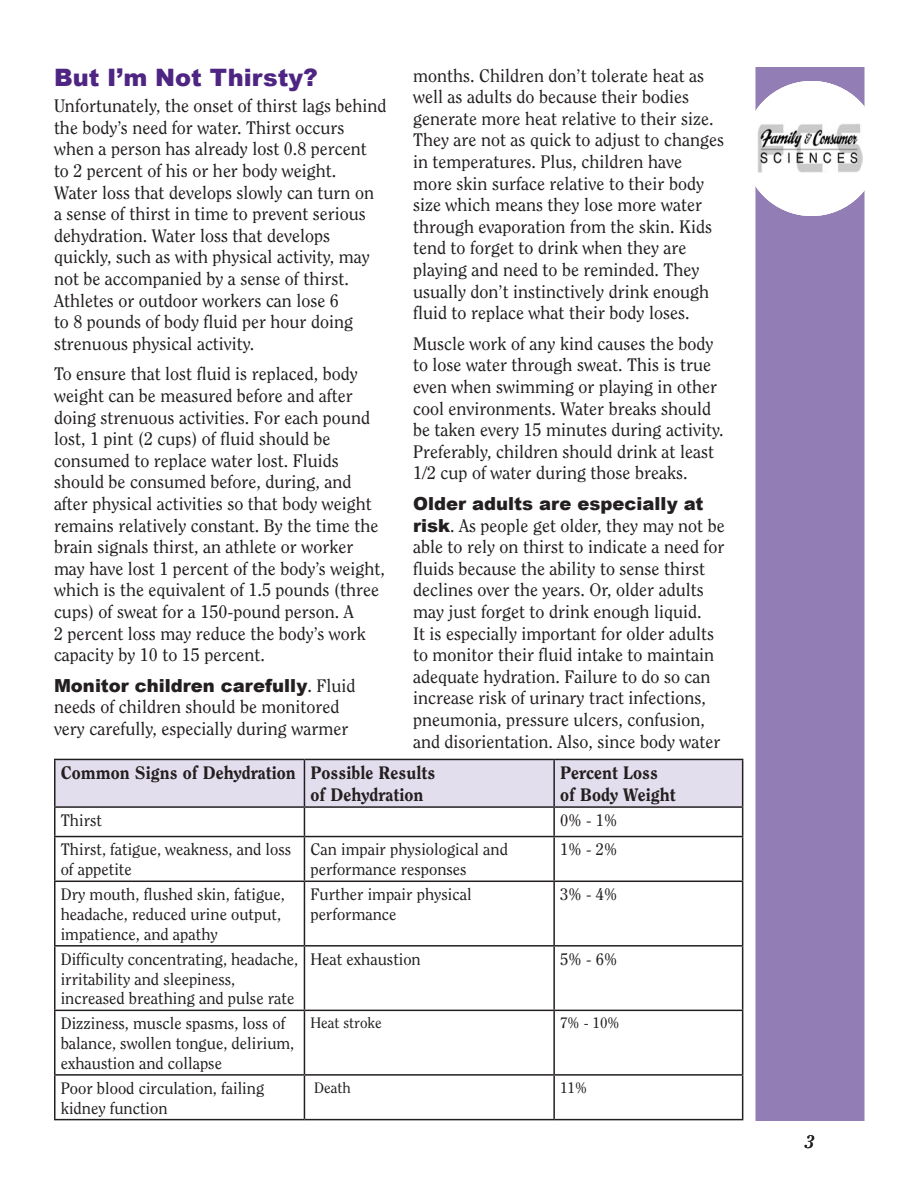
<style>
.page{position:relative;width:918px;height:1188px;background:#fff}
.page>*{position:absolute;margin:0;border:0;box-sizing:border-box;transform-origin:0 0}
.primary_head{font:900 24px "Arial";color:#4e2582}
.Body_text{font:18px/21.6px "Clearface";color:#231f20}
.Body_text-2{font:800 18px/21.6px "Clearface";color:#231f20}
.Body_text-3{font:italic 700 18px "Clearface";color:#231f20}
.Body_text-4{font:16.5px/19.8px "Clearface";color:#231f20}
.Body_text-5{font:15px "Clearface";color:#231f20}
.s1{font-family:"Arial";font-weight:900}
.s2{font-weight:700}
</style>
<div class="page">
<div style="left:756px;top:68px;width:108px;height:1052px;background:#927eb4"></div>
<hr style="left:54px;top:759px;width:250px;height:1px;background:#231f20">
<hr style="left:54px;top:760px;width:2px;height:46px;background:#231f20">
<hr style="left:54px;top:806px;width:250px;height:2px;background:#231f20">
<hr style="left:54px;top:808px;width:2px;height:28px;background:#231f20">
<svg style="left:55px;top:759px;width:688px;height:77px"></svg>
<hr style="left:54px;top:836px;width:250px;height:1px;background:#231f20">
<hr style="left:54px;top:837px;width:2px;height:44px;background:#231f20">
<hr style="left:304px;top:836px;width:250px;height:1px;background:#231f20">
<hr style="left:304px;top:837px;width:1px;height:44px;background:#231f20">
<hr style="left:554px;top:836px;width:189px;height:1px;background:#231f20">
<hr style="left:553px;top:837px;width:2px;height:44px;background:#231f20">
<hr style="left:742px;top:837px;width:1px;height:44px;background:#231f20">
<hr style="left:54px;top:881px;width:250px;height:1px;background:#231f20">
<hr style="left:54px;top:882px;width:2px;height:63px;background:#231f20">
<hr style="left:304px;top:881px;width:250px;height:1px;background:#231f20">
<hr style="left:304px;top:882px;width:1px;height:63px;background:#231f20">
<hr style="left:554px;top:881px;width:189px;height:1px;background:#231f20">
<hr style="left:553px;top:882px;width:2px;height:63px;background:#231f20">
<hr style="left:742px;top:882px;width:1px;height:63px;background:#231f20">
<hr style="left:54px;top:945px;width:250px;height:2px;background:#231f20">
<hr style="left:54px;top:947px;width:2px;height:63px;background:#231f20">
<hr style="left:304px;top:945px;width:250px;height:2px;background:#231f20">
<hr style="left:304px;top:947px;width:1px;height:63px;background:#231f20">
<hr style="left:554px;top:945px;width:189px;height:2px;background:#231f20">
<hr style="left:553px;top:947px;width:2px;height:63px;background:#231f20">
<hr style="left:742px;top:947px;width:1px;height:63px;background:#231f20">
<hr style="left:54px;top:1010px;width:250px;height:1px;background:#231f20">
<hr style="left:54px;top:1011px;width:2px;height:63px;background:#231f20">
<hr style="left:304px;top:1010px;width:250px;height:1px;background:#231f20">
<hr style="left:304px;top:1011px;width:1px;height:63px;background:#231f20">
<hr style="left:554px;top:1010px;width:189px;height:1px;background:#231f20">
<hr style="left:553px;top:1011px;width:2px;height:63px;background:#231f20">
<hr style="left:742px;top:1011px;width:1px;height:63px;background:#231f20">
<hr style="left:54px;top:1074px;width:250px;height:2px;background:#231f20">
<hr style="left:54px;top:1076px;width:2px;height:43px;background:#231f20">
<hr style="left:304px;top:1074px;width:250px;height:2px;background:#231f20">
<hr style="left:304px;top:1076px;width:1px;height:43px;background:#231f20">
<hr style="left:554px;top:1074px;width:189px;height:2px;background:#231f20">
<hr style="left:553px;top:1076px;width:2px;height:43px;background:#231f20">
<hr style="left:742px;top:1076px;width:1px;height:43px;background:#231f20">
<hr style="left:54px;top:1119px;width:250px;height:1px;background:#231f20">
<hr style="left:304px;top:1119px;width:250px;height:1px;background:#231f20">
<hr style="left:554px;top:1119px;width:189px;height:1px;background:#231f20">
<div style="left:744px;top:81px;width:135px;height:135px;background:#fff;border-radius:50%"></div>
<img style="left:758px;top:123px;width:104px;height:49px">
<p class="primary_head" style="left:54px;top:64px;width:265px">But I’m Not Thirsty?</p>
<p class="Body_text" style="left:54px;top:95px;width:334px">Unfortunately, the onset of thirst lags behind the body’s need for water. Thirst occurs when a person has already lost 0.8 percent<br>to 2 percent of his or her body weight.<br>Water loss that develops slowly can turn on a sense of thirst in time to prevent serious dehydration. Water loss that develops quickly, such as with physical activity, may not be accompanied by a sense of thirst.<br>Athletes or outdoor workers can lose 6<br>to 8 pounds of body fluid per hour doing strenuous physical activity.</p>
<p class="Body_text" style="left:54px;top:363px;width:332px">To ensure that lost fluid is replaced, body weight can be measured before and after doing strenuous activities. For each pound lost, 1 pint (2 cups) of fluid should be consumed to replace water lost. Fluids should be consumed before, during, and after physical activities so that body weight remains relatively constant. By the time the brain signals thirst, an athlete or worker may have lost 1 percent of the body’s weight, which is the equivalent of 1.5 pounds (three cups) of sweat for a 150-pound person. A<br>2 percent loss may reduce the body’s work capacity by 10 to 15 percent.</p>
<p class="Body_text" style="left:54px;top:675px;width:303px"><span class="s1">Monitor children carefully</span><span class="s2">.</span> Fluid needs of children should be monitored very carefully, especially during warmer</p>
<p class="Body_text" style="left:413px;top:64px;width:312px">months. Children don’t tolerate heat as well as adults do because their bodies generate more heat relative to their size.<br>They are not as quick to adjust to changes in temperatures. Plus, children have more skin surface relative to their body size which means they lose more water through evaporation from the skin. Kids tend to forget to drink when they are playing and need to be reminded. They usually don’t instinctively drink enough fluid to replace what their body loses.</p>
<p class="Body_text" style="left:413px;top:332px;width:312px">Muscle work of any kind causes the body to lose water through sweat. This is true even when swimming or playing in other cool environments. Water breaks should be taken every 15 minutes during activity.<br>Preferably, children should drink at least 1/2 cup of water during those breaks.</p>
<p class="Body_text" style="left:413px;top:493px;width:313px"><span class="s1">Older adults are especially at risk</span>. As people get older, they may not be able to rely on thirst to indicate a need for fluids because the ability to sense thirst declines over the years. Or, older adults may just forget to drink enough liquid.<br>It is especially important for older adults to monitor their fluid intake to maintain adequate hydration. Failure to do so can increase risk of urinary tract infections, pneumonia, pressure ulcers, confusion, and disorientation. Also, since body water</p>
<p class="Body_text-2" style="left:61px;top:762px;width:236px">Common Signs of Dehydration</p>
<p class="Body_text-2" style="left:310px;top:762px;width:126px">Possible Results of Dehydration</p>
<p class="Body_text-2" style="left:560px;top:762px;width:117px">Percent Loss of Body Weight</p>
<p class="Body_text-4" style="left:61px;top:810px;width:43px">Thirst</p>
<p class="Body_text-4" style="left:560px;top:810px;width:59px">0% - 1%</p>
<p class="Body_text-4" style="left:61px;top:840px;width:232px">Thirst, fatigue, weakness, and loss of appetite</p>
<p class="Body_text-4" style="left:310px;top:840px;width:199px">Can impair physiological and performance responses</p>
<p class="Body_text-4" style="left:560px;top:840px;width:59px">1% - 2%</p>
<p class="Body_text-4" style="left:61px;top:884px;width:226px">Dry mouth, flushed skin, fatigue, headache, reduced urine output, impatience, and apathy</p>
<p class="Body_text-4" style="left:310px;top:884px;width:163px">Further impair physical performance</p>
<p class="Body_text-4" style="left:560px;top:884px;width:59px">3% - 4%</p>
<p class="Body_text-4" style="left:61px;top:949px;width:239px">Difficulty concentrating, headache, irritability and sleepiness, increased breathing and pulse rate</p>
<p class="Body_text-4" style="left:310px;top:949px;width:112px">Heat exhaustion</p>
<p class="Body_text-4" style="left:560px;top:949px;width:59px">5% - 6%</p>
<p class="Body_text-4" style="left:61px;top:1013px;width:235px">Dizziness, muscle spasms, loss of balance, swollen tongue, delirium, exhaustion and collapse</p>
<p class="Body_text-5" style="left:310px;top:1014px;width:73px">Heat stroke</p>
<p class="Body_text-5" style="left:560px;top:1014px;width:61px">7% - 10%</p>
<p class="Body_text-4" style="left:61px;top:1078px;width:205px">Poor blood circulation, failing kidney function</p>
<p class="Body_text-5" style="left:314px;top:1079px;width:38px">Death</p>
<p class="Body_text-5" style="left:560px;top:1079px;width:29px">11%</p>
<p class="Body_text-3" style="left:806px;top:1131px;width:10px">3</p>
</div>
